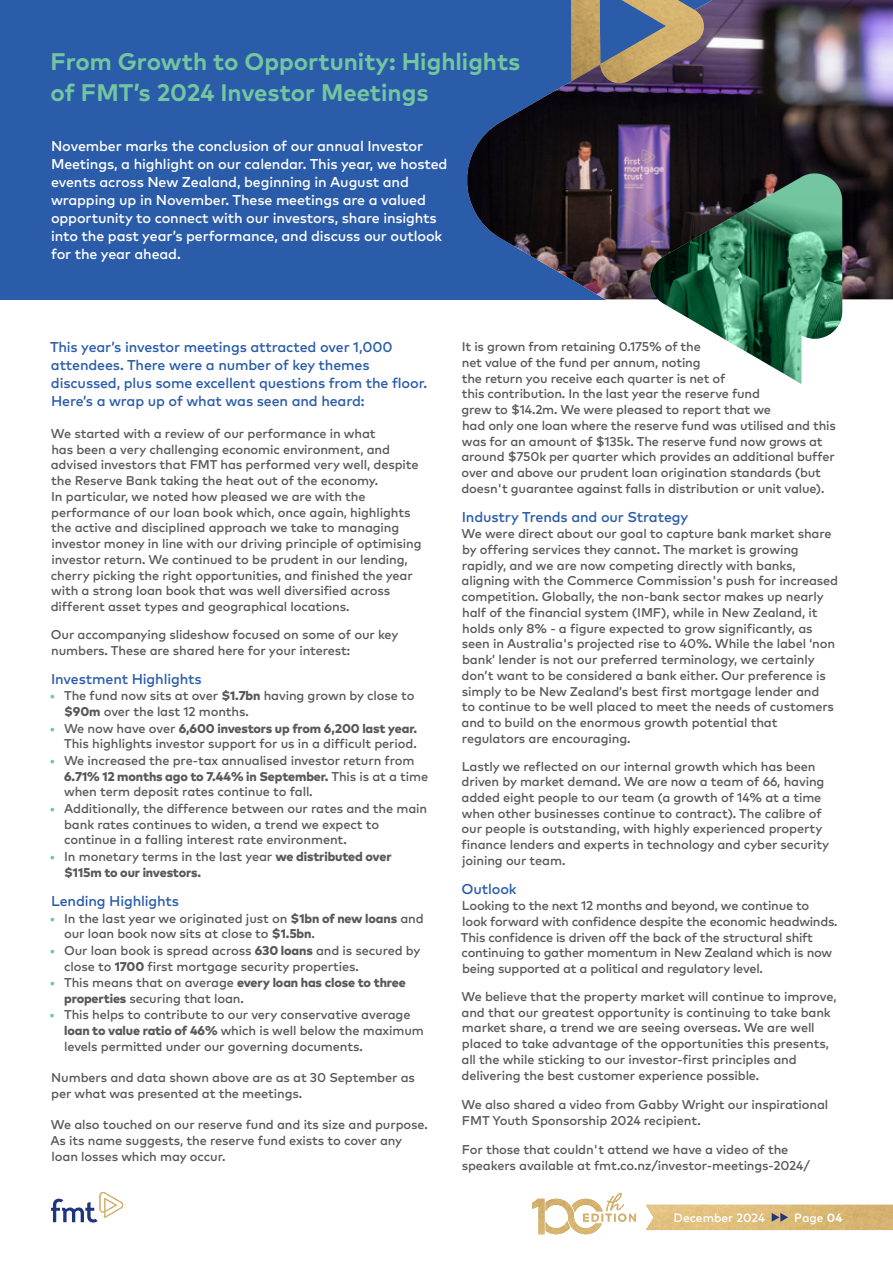
<style>
.page{position:relative;width:893px;height:1263px;background:#fff}
.page>*{position:absolute;margin:0;border:0;box-sizing:border-box;transform-origin:0 0}
.t1{font:700 24px/31.5px "Mark OT";color:#73c69f}
.t2{font:14.25px/18px "Mark OT Medium";letter-spacing:-.01em;color:#fff}
.t3{font:14.25px/18px "Mark OT Medium";letter-spacing:-.01em;color:#2a5caa}
.t4{font:12.75px/15.8px "Mark OT Medium";letter-spacing:-.01em;color:#58595b}
.t5{font:800 12.75px "Mark OT";letter-spacing:-.01em;color:#58595b}
.t6{font:12px "Mark OT Medium";color:#fff}
.s1{color:#73c69f}
.s2{font-family:"Mark OT";font-weight:800}
.s3{font-family:"Mark OT Medium";font-weight:400;color:#73c69f}
.s4{font-family:"Mark OT Medium";font-weight:400}
.s5{font-family:"Mark OT";font-weight:700}
</style>
<div class="page">
<svg style="left:51px;top:1198px;width:47px;height:24px"></svg>
<img style="left:99px;top:1192px;width:24px;height:26px">
<svg style="left:537px;top:1193px;width:99px;height:41px"></svg>
<img style="left:532px;top:1199px;width:12px;height:35px">
<div style="left:0;top:0;width:893px;height:299px;background:#2a5caa"></div>
<img style="left:467px;top:0;width:426px;height:299px">
<img style="left:571px;top:0;width:136px;height:88px">
<svg style="left:646px;top:167px;width:196px;height:29px;background:#3b4042"></svg>
<img style="left:646px;top:196px;width:196px;height:188px">
<svg style="left:646px;top:1205px;width:247px;height:25px;background:#dbba7b"></svg>
<h1 class="t1" style="left:51px;top:45px;width:471px">From Growth to Opportunity: Highlights of FMT’s 2024 Investor Meetings</h1>
<p class="t2" style="left:51px;top:136px;width:398px">November marks the conclusion of our annual Investor Meetings, a highlight on our calendar. This year, we hosted events across New Zealand, beginning in August and wrapping up in November. These meetings are a valued opportunity to connect with our investors, share insights into the past year’s performance, and discuss our outlook for the year ahead.</p>
<p class="t3" style="left:50px;top:338px;width:379px">This year’s investor meetings attracted over 1,000 attendees. There were a number of key themes discussed, plus some excellent questions from the floor.<br>Here’s a wrap up of what was seen and heard:</p>
<p class="t4" style="left:51px;top:425px;width:372px">We started with a review of our performance in what<br>has been a very challenging economic environment, and advised investors that FMT has performed very well, despite the Reserve Bank taking the heat out of the economy.<br>In particular, we noted how pleased we are with the performance of our loan book which, once again, highlights the active and disciplined approach we take to managing investor money in line with our driving principle of optimising investor return. We continued to be prudent in our lending, cherry picking the right opportunities, and finished the year with a strong loan book that was well diversified across different asset types and geographical locations.</p>
<p class="t4" style="left:51px;top:626px;width:349px">Our accompanying slideshow focused on some of our key numbers. These are shared here for your interest:</p>
<p class="t3" style="left:51px;top:670px;width:152px">Investment Highlights</p>
<p class="t4" style="left:64px;top:688px;width:352px;text-indent:-14px"><span class="s1">•</span> The fund now sits at over <span class="s2">$1.7bn</span> having grown by close to <span class="s2">$90m</span> over the last 12 months.</p>
<p class="t5" style="left:50px;top:720px;width:369px"><span class="s3">•</span> <span class="s4">We now have over</span> 6,600 investors up from 6,200 last year.</p>
<p class="t4" style="left:64px;top:736px;width:354px">This highlights investor support for us in a difficult period.</p>
<p class="t4" style="left:50px;top:752px;width:366px"><span class="s1">•</span> We increased the pre-tax annualised investor return from</p>
<p class="t5" style="left:64px;top:768px;width:366px">6.71% 12 months ago to 7.44% in September. <span class="s4">This is at a time</span></p>
<p class="t4" style="left:64px;top:784px;width:250px">when term deposit rates continue to fall.</p>
<p class="t4" style="left:64px;top:800px;width:365px;text-indent:-14px"><span class="s1">•</span> Additionally, the difference between our rates and the main bank rates continues to widen, a trend we expect to continue in a falling interest rate environment.</p>
<p class="t4" style="left:50px;top:848px;width:343px"><span class="s1">•</span> In monetary terms in the last year <span class="s2">we distributed over</span></p>
<p class="t5" style="left:64px;top:864px;width:139px">$115m to our investors.</p>
<p class="t3" style="left:51px;top:892px;width:130px">Lending Highlights</p>
<p class="t4" style="left:64px;top:910px;width:361px;text-indent:-14px"><span class="s1">•</span> In the last year we originated just on <span class="s2">$1bn of new loans</span> and our loan book now sits at close to <span class="s2">$1.5bn</span>.</p>
<p class="t4" style="left:64px;top:942px;width:358px;text-indent:-14px"><span class="s1">•</span> Our loan book is spread across <span class="s2">630 loans</span> and is secured by close to <span class="s2">1700</span> first mortgage security properties.</p>
<p class="t5" style="left:50px;top:974px;width:358px"><span class="s3">•</span> <span class="s4">This means that on average</span> every loan has close to three</p>
<p class="t4" style="left:64px;top:990px;width:181px"><span class="s2">properties</span> securing that loan.</p>
<p class="t4" style="left:64px;top:1006px;width:361px;text-indent:-14px"><span class="s1">•</span> This helps to contribute to our very conservative average <span class="s2">loan to value ratio of 46%</span> which is well below the maximum levels permitted under our governing documents.</p>
<p class="t4" style="left:51px;top:1069px;width:365px">Numbers and data shown above are as at 30 September as per what was presented at the meetings.</p>
<p class="t4" style="left:51px;top:1117px;width:379px">We also touched on our reserve fund and its size and purpose.<br>As its name suggests, the reserve fund exists to cover any loan losses which may occur.</p>
<p class="t4" style="left:462px;top:339px;width:376px">It is grown from retaining 0.175% of the<br>net value of the fund per annum, noting<br>the return you receive each quarter is net of<br>this contribution. In the last year the reserve fund<br>grew to $14.2m. We were pleased to report that we<br>had only one loan where the reserve fund was utilised and this was for an amount of $135k. The reserve fund now grows at around $750k per quarter which provides an additional buffer over and above our prudent loan origination standards (but doesn't guarantee against falls in distribution or unit value).</p>
<p class="t3" style="left:462px;top:508px;width:228px">Industry Trends and our Strategy</p>
<p class="t4" style="left:462px;top:525px;width:378px">We were direct about our goal to capture bank market share by offering services they cannot. The market is growing rapidly, and we are now competing directly with banks, aligning with the Commerce Commission's push for increased competition. Globally, the non-bank sector makes up nearly half of the financial system (IMF), while in New Zealand, it holds only 8% - a figure expected to grow significantly, as seen in Australia's projected rise to 40%. While the label ‘non bank’ lender is not our preferred terminology, we certainly don’t want to be considered a bank either. Our preference is simply to be New Zealand’s best first mortgage lender and<br>to continue to be well placed to meet the needs of customers and to build on the enormous growth potential that regulators are encouraging.</p>
<p class="t4" style="left:461px;top:758px;width:369px">Lastly we reflected on our internal growth which has been driven by market demand. We are now a team of 66, having added eight people to our team (a growth of 14% at a time when other businesses continue to contract). The calibre of our people is outstanding, with highly experienced property finance lenders and experts in technology and cyber security joining our team.</p>
<p class="t3" style="left:462px;top:880px;width:57px">Outlook</p>
<p class="t4" style="left:461px;top:897px;width:378px">Looking to the next 12 months and beyond, we continue to<br>look forward with confidence despite the economic headwinds.<br>This confidence is driven off the back of the structural shift continuing to gather momentum in New Zealand which is now being supported at a political and regulatory level.</p>
<p class="t4" style="left:461px;top:988px;width:376px">We believe that the property market will continue to improve, and that our greatest opportunity is continuing to take bank market share, a trend we are seeing overseas. We are well placed to take advantage of the opportunities this presents, all the while sticking to our investor-first principles and delivering the best customer experience possible.</p>
<p class="t4" style="left:462px;top:1096px;width:368px">We also shared a video from Gabby Wright our inspirational<br>FMT Youth Sponsorship 2024 recipient.</p>
<p class="t4" style="left:462px;top:1141px;width:349px">For those that couldn't attend we have a video of the speakers available at fmt.co.nz/investor-meetings-2024/</p>
<p class="t6" style="left:674px;top:1210px;width:93px">December 2024</p>
<p class="t6" style="left:794px;top:1210px;width:50px">Page <span class="s5">04</span></p>
</div>
